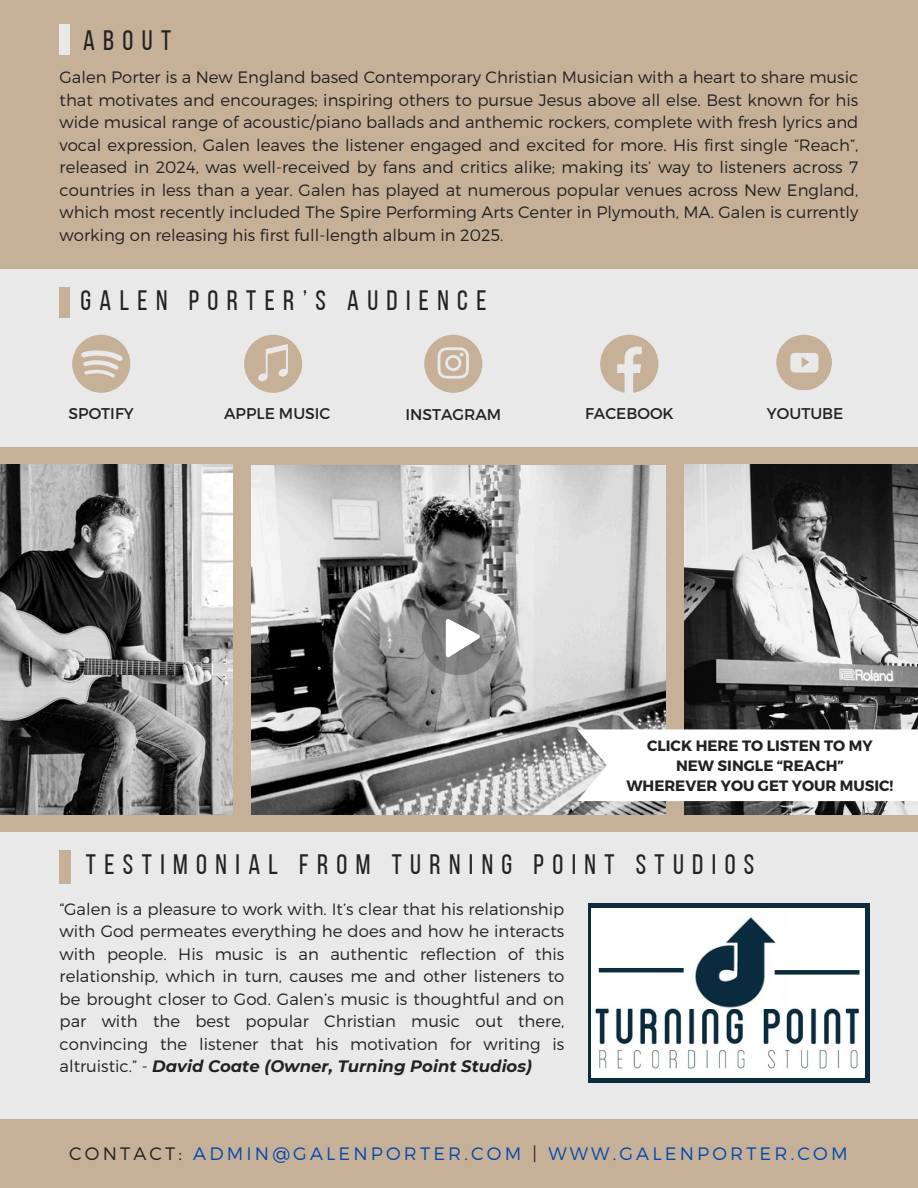
<style>
.page{position:relative;width:918px;height:1188px;background:#e9e9e9}
.page>*{position:absolute;margin:0;border:0;box-sizing:border-box;transform-origin:0 0}
.t1{font:28.05px "Bebas Neue";letter-spacing:.3em;color:#222}
.t2{font:300 18px "Montserrat";letter-spacing:.175em;color:#004aad}
.t3{font:300 16.5px/22.5px "Montserrat";color:#222;text-align:justify}
.t4{font:15.6px "Montserrat";color:#222}
.t5{font:700 15px/20.2px "Montserrat";color:#222;text-align:center}
.s1{font-weight:700;font-style:italic}
.s2{color:#222}
</style>
<div class="page">
<div style="left:0;top:31px;width:918px;height:238px;background:#c7b098"></div>
<div style="left:0;top:0;width:918px;height:220px;background:#c7b098"></div>
<div style="left:60px;top:287px;width:10px;height:31px;background:#c7b098"></div>
<div style="left:776px;top:335px;width:56px;height:55px;background:#c7b098;border-radius:50%"></div>
<svg style="left:784px;top:343px;width:48px;height:48px"></svg>
<div style="left:424px;top:335px;width:58px;height:58px;background:#c7b098;border-radius:50%"></div>
<svg style="left:438px;top:347px;width:31px;height:32px"></svg>
<svg style="left:72px;top:335px;width:58px;height:58px"></svg>
<div style="left:244px;top:335px;width:58px;height:58px;background:#c7b098;border-radius:50%"></div>
<svg style="left:258px;top:344px;width:30px;height:37px"></svg>
<svg style="left:600px;top:335px;width:58px;height:58px"></svg>
<div style="left:0;top:513px;width:918px;height:319px;background:#c7b098"></div>
<div style="left:0;top:447px;width:918px;height:319px;background:#c7b098"></div>
<div style="left:0;top:1120px;width:918px;height:68px;background:#c7b098"></div>
<div style="left:60px;top:851px;width:11px;height:33px;background:#c7b098"></div>
<img style="left:685px;top:464px;width:233px;height:350px">
<img style="left:0;top:464px;width:233px;height:350px">
<img style="left:251px;top:465px;width:414px;height:349px">
<div style="left:577px;top:729px;width:341px;height:72px;background:#fff"></div>
<svg style="left:422px;top:601px;width:74px;height:74px;background:#929292"></svg>
<div style="left:60px;top:24px;width:10px;height:31px;background:#e9e9e9"></div>
<div style="left:588px;top:903px;width:281px;height:180px;background:#0c2c3e"></div>
<div style="left:591px;top:908px;width:274px;height:170px;background:#fff"></div>
<img style="left:595px;top:1008px;width:265px;height:37px">
<img style="left:695px;top:917px;width:81px;height:91px">
<hr style="left:599px;top:968px;width:85px;height:4px;background:#0c2c3e">
<div style="left:775px;top:970px;width:85px;height:5px;background:#0c2c3e"></div>
<img style="left:599px;top:1049px;width:259px;height:20px">
<p class="t1" style="left:83px;top:29px;width:90px">ABOUT</p>
<p class="t3" style="left:60px;top:65px;width:800px">Galen Porter is a New England based Contemporary Christian Musician with a heart to share music that motivates and encourages; inspiring others to pursue Jesus above all else. Best known for his wide musical range of acoustic/piano ballads and anthemic rockers, complete with fresh lyrics and vocal expression, Galen leaves the listener engaged and excited for more. His first single “Reach”, released in 2024, was well-received by fans and critics alike; making its’ way to listeners across 7 countries in less than a year. Galen has played at numerous popular venues across New England, which most recently included The Spire Performing Arts Center in Plymouth, MA. Galen is currently working on releasing his first full-length album in 2025.</p>
<h1 class="t1" style="left:80px;top:289px;width:408px">GALEN PORTER’S AUDIENCE</h1>
<h1 class="t4" style="left:69px;top:403px;width:67px">SPOTIFY</h1>
<p class="t4" style="left:224px;top:403px;width:108px">APPLE MUSIC</p>
<h3 class="t4" style="left:405px;top:404px;width:97px">INSTAGRAM</h3>
<p class="t4" style="left:585px;top:403px;width:90px">FACEBOOK</p>
<p class="t4" style="left:767px;top:403px;width:78px">YOUTUBE</p>
<p class="t5" style="left:626px;top:734px;width:269px">CLICK HERE TO LISTEN TO MY<br>NEW SINGLE “REACH”<br>WHEREVER YOU GET YOUR MUSIC!</p>
<p class="t1" style="left:86px;top:853px;width:670px">TESTIMONIAL FROM TURNING POINT STUDIOS</p>
<p class="t3" style="left:60px;top:897px;width:506px">“Galen is a pleasure to work with. It’s clear that his relationship with God permeates everything he does and how he interacts with people. His music is an authentic reflection of this relationship, which in turn, causes me and other listeners to be brought closer to God. Galen’s music is thoughtful and on par with the best popular Christian music out there, convincing the listener that his motivation for writing is altruistic.” - <span class="s1">David Coate (Owner, Turning Point Studios)</span></p>
<p class="t2" style="left:69px;top:1141px;width:780px"><span class="s2">CONTACT:</span> ADMIN@GALENPORTER.COM <span class="s2">|</span> WWW.GALENPORTER.COM</p>
</div>
